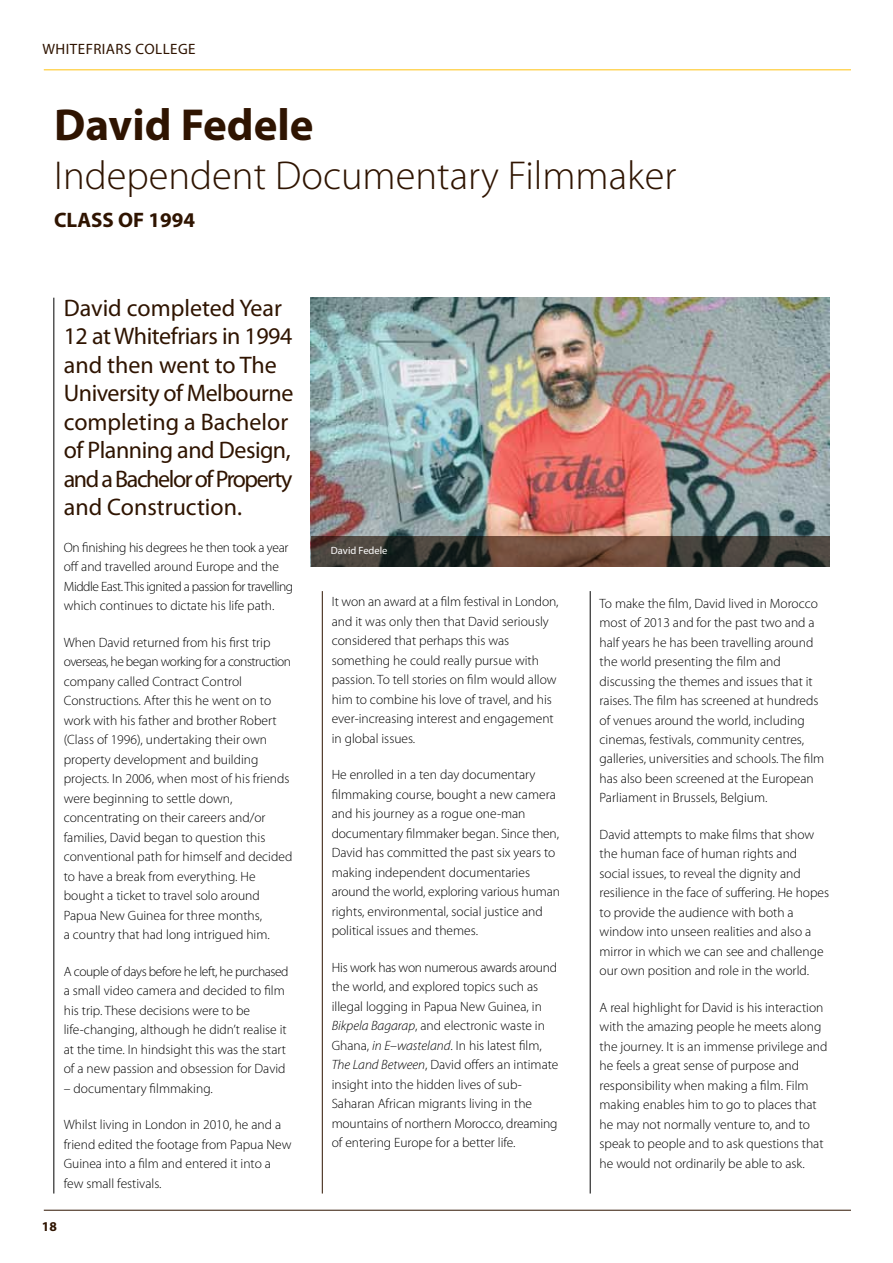
<style>
.page{position:relative;width:893px;height:1263px;background:#fff}
.page>*{position:absolute;margin:0;border:0;box-sizing:border-box;transform-origin:0 0}
.t1{font:700 45px "Myriad Pro";color:#2f1401}
.t2{font:300 40.5px "Myriad Pro";color:#2f1401}
.t3{font:24px/28.5px "Myriad Pro";letter-spacing:-.02em;color:#2f1401}
.t4{font:700 21px "Myriad Pro";color:#2f1401}
.t5{font:15px "Myriad Pro";letter-spacing:.03em;color:#2f1401}
.t6{font:300 13.5px/19.5px "Myriad Pro";color:#000}
.t7{font:300 13.5px/19.5px "Myriad Pro";letter-spacing:-.02em;color:#000}
.t8{font:700 13.5px "Myriad Pro";color:#2f1401}
.t9{font:10.5px "Myriad Pro";color:#fff}
.s1{font-style:italic}
</style>
<div class="page">
<hr style="left:44px;top:69px;width:807px;height:1px;background:#ffc20e">
<hr style="left:44px;top:1210px;width:807px;height:1px;background:#2f1401">
<hr style="left:590px;top:591px;width:1px;height:602px;background:#000">
<hr style="left:54px;top:298px;width:1px;height:895px;background:#000">
<img style="left:311px;top:298px;width:518px;height:238px">
<svg style="left:311px;top:536px;width:518px;height:31px;background:#4a3d34"></svg>
<hr style="left:322px;top:591px;width:1px;height:602px;background:#2f1401">
<p class="t5" style="left:43px;top:39px;width:155px">WHITEFRIARS COLLEGE</p>
<h1 class="t1" style="left:54px;top:96px;width:261px">David Fedele</h1>
<h2 class="t2" style="left:54px;top:153px;width:624px">Independent Documentary Filmmaker</h2>
<h3 class="t4" style="left:54px;top:206px;width:143px">CLASS OF 1994</h3>
<h3 class="t3" style="left:64px;top:293px;width:231px">David completed Year<br>12 at Whitefriars in 1994 and then went to The<br>University of Melbourne completing a Bachelor of Planning and Design, and a Bachelor of Property and Construction.</h3>
<p class="t7" style="left:64px;top:538px;width:231px">On finishing his degrees he then took a year off and travelled around Europe and the Middle East. This ignited a passion for travelling which continues to dictate his life path.</p>
<p class="t6" style="left:64px;top:633px;width:230px">When David returned from his first trip overseas, he began working for a construction company called Contract Control Constructions. After this he went on to work with his father and brother Robert (Class of 1996), undertaking their own property development and building projects. In 2006, when most of his friends were beginning to settle down, concentrating on their careers and/or families, David began to question this conventional path for himself and decided to have a break from everything. He bought a ticket to travel solo around Papua New Guinea for three months,<br>a country that had long intrigued him.</p>
<p class="t6" style="left:64px;top:962px;width:226px">A couple of days before he left, he purchased a small video camera and decided to film his trip. These decisions were to be life-changing, although he didn’t realise it at the time. In hindsight this was the start of a new passion and obsession for David</p>
<p class="t6" style="left:64px;top:1078px;width:151px">– documentary filmmaking.</p>
<p class="t6" style="left:64px;top:1115px;width:229px">Whilst living in London in 2010, he and a friend edited the footage from Papua New Guinea into a film and entered it into a few small festivals.</p>
<p class="t8" style="left:42px;top:1217px;width:16px">18</p>
<p class="t9" style="left:331px;top:544px;width:58px">David Fedele</p>
<p class="t6" style="left:332px;top:592px;width:228px">It won an award at a film festival in London, and it was only then that David seriously considered that perhaps this was something he could really pursue with passion. To tell stories on film would allow him to combine his love of travel, and his ever-increasing interest and engagement in global issues.</p>
<p class="t6" style="left:332px;top:765px;width:230px">He enrolled in a ten day documentary filmmaking course, bought a new camera and his journey as a rogue one-man documentary filmmaker began. Since then, David has committed the past six years to making independent documentaries around the world, exploring various human rights, environmental, social justice and political issues and themes.</p>
<p class="t6" style="left:332px;top:958px;width:228px">His work has won numerous awards around the world, and explored topics such as illegal logging in Papua New Guinea, in <span class="s1">Bikpela Bagarap</span>, and electronic waste in Ghana, <span class="s1">in E–wasteland</span>. In his latest film, <span class="s1">The Land Between</span>, David offers an intimate insight into the hidden lives of sub-Saharan African migrants living in the mountains of northern Morocco, dreaming of entering Europe for a better life.</p>
<p class="t6" style="left:600px;top:593px;width:226px">To make the film, David lived in Morocco most of 2013 and for the past two and a half years he has been travelling around the world presenting the film and discussing the themes and issues that it raises. The film has screened at hundreds of venues around the world, including cinemas, festivals, community centres, galleries, universities and schools. The film has also been screened at the European Parliament in Brussels, Belgium.</p>
<p class="t6" style="left:600px;top:825px;width:231px">David attempts to make films that show the human face of human rights and social issues, to reveal the dignity and resilience in the face of suffering. He hopes to provide the audience with both a window into unseen realities and also a mirror in which we can see and challenge our own position and role in the world.</p>
<p class="t6" style="left:600px;top:998px;width:229px">A real highlight for David is his interaction with the amazing people he meets along the journey. It is an immense privilege and he feels a great sense of purpose and responsibility when making a film. Film making enables him to go to places that he may not normally venture to, and to speak to people and to ask questions that he would not ordinarily be able to ask.</p>
</div>
